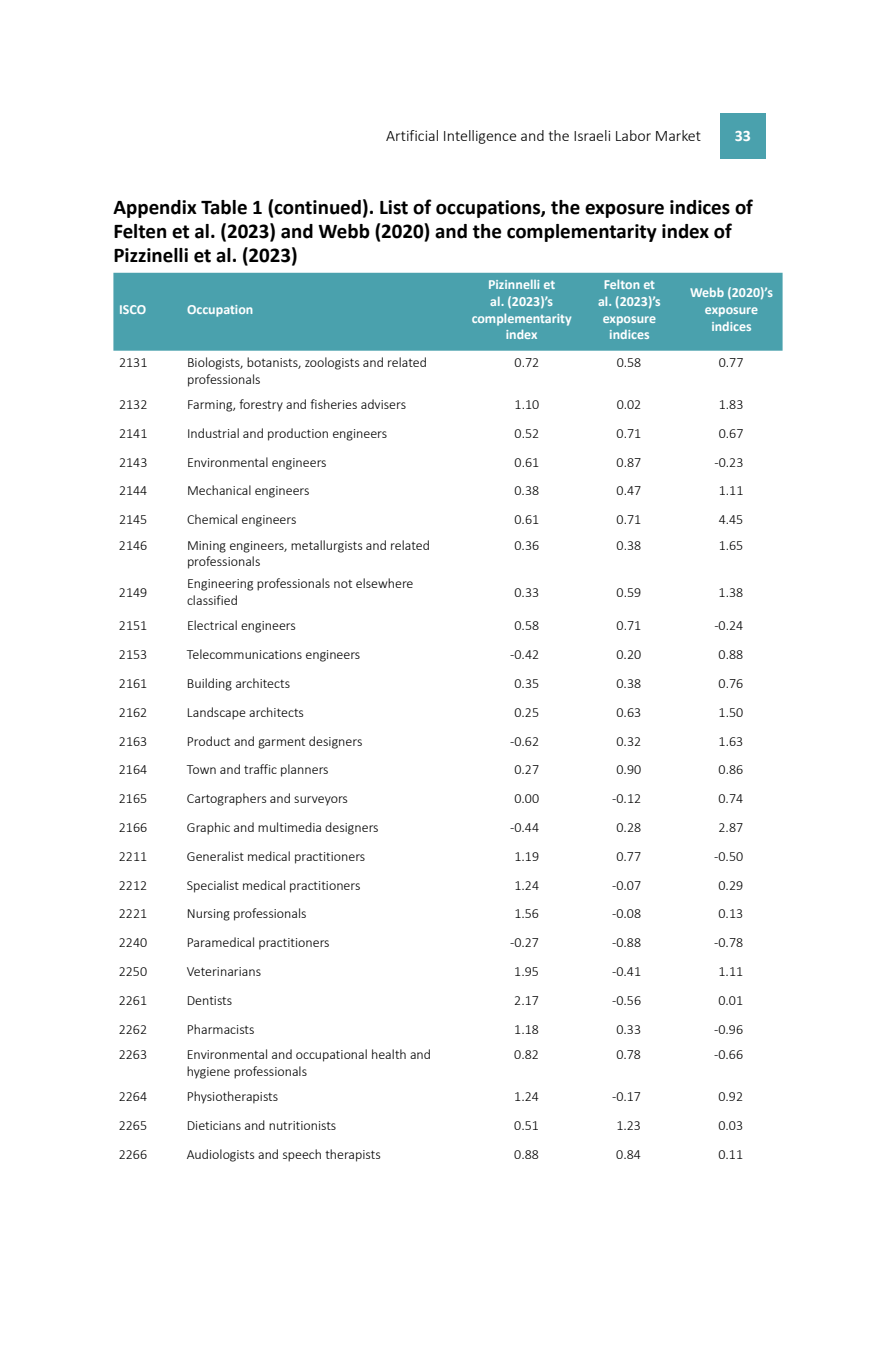
<style>
.page{position:relative;width:879px;height:1361px;background:#fff}
.page>*{position:absolute;margin:0;border:0;box-sizing:border-box;transform-origin:0 0}
.t1{font:700 21px/24px "Calibri";color:#000}
.t2{font:300 16px "Calibri";color:#000}
.t3{font:700 16px "Calibri";color:#fff}
.t4{font:300 14px/16.8px "Calibri";color:#000}
.t5{font:700 14px/16.8px "Calibri";color:#fff;text-align:center}
</style>
<div class="page">
<div style="left:113px;top:273px;width:669px;height:78px;background:#4aa1ad"></div>
<div style="left:720px;top:113px;width:45px;height:46px;background:#4aa1ad"></div>
<p class="t2" style="left:386px;top:125px;width:316px">Artificial Intelligence and the Israeli Labor Market</p>
<p class="t3" style="left:735px;top:124px;width:18px">33</p>
<h1 class="t1" style="left:113px;top:195px;width:641px">Appendix Table 1 (continued). List of occupations, the exposure indices of<br>Felten et al. (2023) and Webb (2020) and the complementarity index of<br>Pizzinelli et al. (2023)</h1>
<p class="t5" style="left:119px;top:301px;width:29px">ISCO</p>
<p class="t5" style="left:187px;top:301px;width:68px">Occupation</p>
<p class="t5" style="left:472px;top:276px;width:102px">Pizinnelli et<br>al. (2023)’s complementarity index</p>
<p class="t5" style="left:598px;top:276px;width:64px">Felton et al. (2023)’s exposure indices</p>
<p class="t5" style="left:690px;top:284px;width:84px">Webb (2020)’s exposure indices</p>
<p class="t4" style="left:119px;top:354px;width:30px">2131</p>
<p class="t4" style="left:187px;top:354px;width:241px">Biologists, botanists, zoologists and related professionals</p>
<p class="t4" style="left:514px;top:354px;width:26px">0.72</p>
<p class="t4" style="left:617px;top:354px;width:26px">0.58</p>
<p class="t4" style="left:719px;top:354px;width:26px">0.77</p>
<p class="t4" style="left:119px;top:396px;width:30px">2132</p>
<p class="t4" style="left:187px;top:396px;width:220px">Farming, forestry and fisheries advisers</p>
<p class="t4" style="left:514px;top:396px;width:26px">1.10</p>
<p class="t4" style="left:616px;top:396px;width:26px">0.02</p>
<p class="t4" style="left:719px;top:396px;width:26px">1.83</p>
<p class="t4" style="left:119px;top:425px;width:30px">2141</p>
<p class="t4" style="left:187px;top:425px;width:202px">Industrial and production engineers</p>
<p class="t4" style="left:514px;top:425px;width:26px">0.52</p>
<p class="t4" style="left:616px;top:425px;width:26px">0.71</p>
<p class="t4" style="left:719px;top:425px;width:26px">0.67</p>
<p class="t4" style="left:119px;top:453px;width:30px">2143</p>
<p class="t4" style="left:187px;top:453px;width:141px">Environmental engineers</p>
<p class="t4" style="left:514px;top:453px;width:26px">0.61</p>
<p class="t4" style="left:616px;top:453px;width:26px">0.87</p>
<p class="t4" style="left:714px;top:453px;width:31px">-0.23</p>
<p class="t4" style="left:119px;top:482px;width:30px">2144</p>
<p class="t4" style="left:187px;top:482px;width:124px">Mechanical engineers</p>
<p class="t4" style="left:514px;top:482px;width:26px">0.38</p>
<p class="t4" style="left:616px;top:482px;width:26px">0.47</p>
<p class="t4" style="left:718px;top:482px;width:26px">1.11</p>
<p class="t4" style="left:119px;top:511px;width:30px">2145</p>
<p class="t4" style="left:187px;top:511px;width:111px">Chemical engineers</p>
<p class="t4" style="left:514px;top:511px;width:26px">0.61</p>
<p class="t4" style="left:616px;top:511px;width:26px">0.71</p>
<p class="t4" style="left:718px;top:511px;width:26px">4.45</p>
<p class="t4" style="left:119px;top:536px;width:30px">2146</p>
<p class="t4" style="left:187px;top:536px;width:244px">Mining engineers, metallurgists and related professionals</p>
<p class="t4" style="left:514px;top:536px;width:26px">0.36</p>
<p class="t4" style="left:616px;top:536px;width:26px">0.38</p>
<p class="t4" style="left:718px;top:536px;width:26px">1.65</p>
<p class="t4" style="left:119px;top:583px;width:30px">2149</p>
<p class="t4" style="left:187px;top:575px;width:228px">Engineering professionals not elsewhere classified</p>
<p class="t4" style="left:514px;top:583px;width:26px">0.33</p>
<p class="t4" style="left:616px;top:583px;width:26px">0.59</p>
<p class="t4" style="left:718px;top:583px;width:26px">1.38</p>
<p class="t4" style="left:119px;top:617px;width:30px">2151</p>
<p class="t4" style="left:187px;top:617px;width:110px">Electrical engineers</p>
<p class="t4" style="left:514px;top:617px;width:26px">0.58</p>
<p class="t4" style="left:616px;top:617px;width:26px">0.71</p>
<p class="t4" style="left:714px;top:617px;width:31px">-0.24</p>
<p class="t4" style="left:119px;top:646px;width:30px">2153</p>
<p class="t4" style="left:187px;top:646px;width:175px">Telecommunications engineers</p>
<p class="t4" style="left:510px;top:646px;width:31px">-0.42</p>
<p class="t4" style="left:616px;top:646px;width:26px">0.20</p>
<p class="t4" style="left:718px;top:646px;width:26px">0.88</p>
<p class="t4" style="left:119px;top:675px;width:30px">2161</p>
<p class="t4" style="left:187px;top:675px;width:105px">Building architects</p>
<p class="t4" style="left:514px;top:675px;width:26px">0.35</p>
<p class="t4" style="left:616px;top:675px;width:26px">0.38</p>
<p class="t4" style="left:718px;top:675px;width:26px">0.76</p>
<p class="t4" style="left:119px;top:703px;width:30px">2162</p>
<p class="t4" style="left:187px;top:703px;width:119px">Landscape architects</p>
<p class="t4" style="left:514px;top:703px;width:26px">0.25</p>
<p class="t4" style="left:616px;top:703px;width:26px">0.63</p>
<p class="t4" style="left:718px;top:703px;width:26px">1.50</p>
<p class="t4" style="left:119px;top:732px;width:30px">2163</p>
<p class="t4" style="left:187px;top:732px;width:177px">Product and garment designers</p>
<p class="t4" style="left:510px;top:732px;width:31px">-0.62</p>
<p class="t4" style="left:616px;top:732px;width:26px">0.32</p>
<p class="t4" style="left:718px;top:732px;width:26px">1.63</p>
<p class="t4" style="left:119px;top:761px;width:30px">2164</p>
<p class="t4" style="left:187px;top:761px;width:143px">Town and traffic planners</p>
<p class="t4" style="left:514px;top:761px;width:26px">0.27</p>
<p class="t4" style="left:616px;top:761px;width:26px">0.90</p>
<p class="t4" style="left:718px;top:761px;width:26px">0.86</p>
<p class="t4" style="left:119px;top:790px;width:30px">2165</p>
<p class="t4" style="left:187px;top:790px;width:163px">Cartographers and surveyors</p>
<p class="t4" style="left:514px;top:790px;width:26px">0.00</p>
<p class="t4" style="left:612px;top:790px;width:31px">-0.12</p>
<p class="t4" style="left:718px;top:790px;width:26px">0.74</p>
<p class="t4" style="left:119px;top:819px;width:30px">2166</p>
<p class="t4" style="left:187px;top:819px;width:193px">Graphic and multimedia designers</p>
<p class="t4" style="left:510px;top:819px;width:31px">-0.44</p>
<p class="t4" style="left:616px;top:819px;width:26px">0.28</p>
<p class="t4" style="left:718px;top:819px;width:26px">2.87</p>
<p class="t4" style="left:119px;top:847px;width:30px">2211</p>
<p class="t4" style="left:187px;top:847px;width:180px">Generalist medical practitioners</p>
<p class="t4" style="left:514px;top:847px;width:26px">1.19</p>
<p class="t4" style="left:616px;top:847px;width:26px">0.77</p>
<p class="t4" style="left:714px;top:847px;width:31px">-0.50</p>
<p class="t4" style="left:119px;top:876px;width:30px">2212</p>
<p class="t4" style="left:187px;top:876px;width:175px">Specialist medical practitioners</p>
<p class="t4" style="left:514px;top:876px;width:26px">1.24</p>
<p class="t4" style="left:612px;top:876px;width:31px">-0.07</p>
<p class="t4" style="left:718px;top:876px;width:26px">0.29</p>
<p class="t4" style="left:119px;top:905px;width:30px">2221</p>
<p class="t4" style="left:187px;top:905px;width:121px">Nursing professionals</p>
<p class="t4" style="left:514px;top:905px;width:26px">1.56</p>
<p class="t4" style="left:612px;top:905px;width:31px">-0.08</p>
<p class="t4" style="left:718px;top:905px;width:26px">0.13</p>
<p class="t4" style="left:119px;top:934px;width:30px">2240</p>
<p class="t4" style="left:187px;top:934px;width:144px">Paramedical practitioners</p>
<p class="t4" style="left:510px;top:934px;width:31px">-0.27</p>
<p class="t4" style="left:612px;top:934px;width:31px">-0.88</p>
<p class="t4" style="left:714px;top:934px;width:31px">-0.78</p>
<p class="t4" style="left:119px;top:963px;width:30px">2250</p>
<p class="t4" style="left:187px;top:963px;width:76px">Veterinarians</p>
<p class="t4" style="left:514px;top:963px;width:26px">1.95</p>
<p class="t4" style="left:612px;top:963px;width:31px">-0.41</p>
<p class="t4" style="left:718px;top:963px;width:26px">1.11</p>
<p class="t4" style="left:119px;top:991px;width:30px">2261</p>
<p class="t4" style="left:187px;top:991px;width:47px">Dentists</p>
<p class="t4" style="left:514px;top:991px;width:26px">2.17</p>
<p class="t4" style="left:612px;top:991px;width:31px">-0.56</p>
<p class="t4" style="left:718px;top:991px;width:26px">0.01</p>
<p class="t4" style="left:119px;top:1020px;width:30px">2262</p>
<p class="t4" style="left:187px;top:1020px;width:69px">Pharmacists</p>
<p class="t4" style="left:514px;top:1020px;width:26px">1.18</p>
<p class="t4" style="left:616px;top:1020px;width:26px">0.33</p>
<p class="t4" style="left:714px;top:1020px;width:31px">-0.96</p>
<p class="t4" style="left:119px;top:1045px;width:30px">2263</p>
<p class="t4" style="left:187px;top:1045px;width:246px">Environmental and occupational health and hygiene professionals</p>
<p class="t4" style="left:514px;top:1045px;width:26px">0.82</p>
<p class="t4" style="left:616px;top:1045px;width:26px">0.78</p>
<p class="t4" style="left:714px;top:1045px;width:31px">-0.66</p>
<p class="t4" style="left:119px;top:1088px;width:30px">2264</p>
<p class="t4" style="left:187px;top:1088px;width:93px">Physiotherapists</p>
<p class="t4" style="left:514px;top:1088px;width:26px">1.24</p>
<p class="t4" style="left:612px;top:1088px;width:31px">-0.17</p>
<p class="t4" style="left:718px;top:1088px;width:26px">0.92</p>
<p class="t4" style="left:119px;top:1116px;width:30px">2265</p>
<p class="t4" style="left:187px;top:1116px;width:151px">Dieticians and nutritionists</p>
<p class="t4" style="left:514px;top:1116px;width:26px">0.51</p>
<p class="t4" style="left:616px;top:1116px;width:26px">1.23</p>
<p class="t4" style="left:718px;top:1116px;width:26px">0.03</p>
<p class="t4" style="left:119px;top:1145px;width:30px">2266</p>
<p class="t4" style="left:187px;top:1145px;width:196px">Audiologists and speech therapists</p>
<p class="t4" style="left:514px;top:1145px;width:26px">0.88</p>
<p class="t4" style="left:616px;top:1145px;width:26px">0.84</p>
<p class="t4" style="left:718px;top:1145px;width:26px">0.11</p>
</div>
